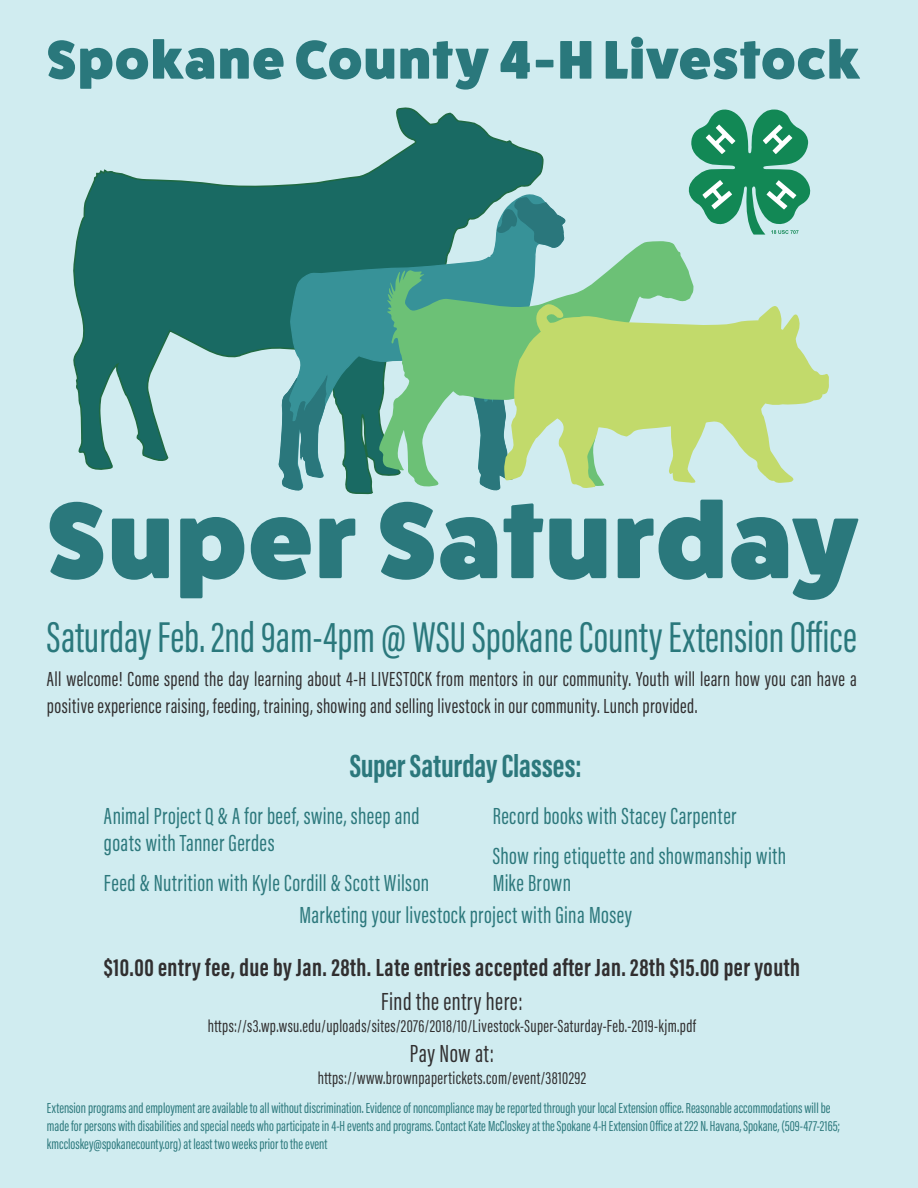
<style>
.page{position:relative;width:918px;height:1188px;background:#d0ecf0}
.page>*{position:absolute;margin:0;border:0;box-sizing:border-box;transform-origin:0 0}
.t1{font:800 108.3px "Fat Frank";letter-spacing:.02em;color:#2a787c}
.t2{font:800 54.45px "Fat Frank";letter-spacing:.025em;color:#2a787c}
.date_location{font:44.4px "Acumin Pro Extra Cond";color:#2a787c}
.body{font:700 33px "Acumin Pro Extra Cond";color:#2c787c}
.t3{font:700 25.5px "Acumin Pro Extra Cond";letter-spacing:.02em;color:#312f30}
.entries{font:25.5px "Acumin Pro Extra Cond";letter-spacing:.02em;color:#312f30}
.body-2{font:24px/27px "Acumin Pro Extra Cond";letter-spacing:.02em;color:#2c787c}
.body-3{font:21px/27px "Acumin Pro Extra Cond";letter-spacing:.015em;color:#312f30}
.entries-2{font:18px "Acumin Pro Extra Cond";letter-spacing:.02em;color:#312f30}
.t4{font:15px/18px "Acumin Pro Extra Cond";color:#2c787c}
</style>
<div class="page">
<svg style="left:73px;top:107px;width:471px;height:388px"></svg>
<svg style="left:277px;top:194px;width:267px;height:299px"></svg>
<svg style="left:496px;top:197px;width:70px;height:44px"></svg>
<svg style="left:473px;top:489px;width:42px;height:5px"></svg>
<svg style="left:278px;top:373px;width:51px;height:122px"></svg>
<svg style="left:377px;top:241px;width:317px;height:248px"></svg>
<svg style="left:504px;top:300px;width:325px;height:189px;fill:#c2da6b"></svg>
<svg style="left:688px;top:109px;width:123px;height:126px"></svg>
<p class="t2" style="left:47px;top:29px;width:815px">Spokane County 4-H Livestock</p>
<p class="t1" style="left:47px;top:480px;width:812px">Super Saturday</p>
<p class="date_location" style="left:47px;top:610px;width:812px">Saturday Feb. 2nd 9am-4pm @ WSU Spokane County Extension Office</p>
<p class="body-3" style="left:47px;top:666px;width:811px">All welcome! Come spend the day learning about 4-H LIVESTOCK from mentors in our community. Youth will learn how you can have a positive experience raising, feeding, training, showing and selling livestock in our community. Lunch provided.</p>
<p class="body" style="left:350px;top:745px;width:234px">Super Saturday Classes:</p>
<p class="body-2" style="left:104px;top:802px;width:317px">Animal Project Q &amp; A for beef, swine, sheep and goats with Tanner Gerdes</p>
<p class="body-2" style="left:104px;top:870px;width:327px">Feed &amp; Nutrition with Kyle Cordill &amp; Scott Wilson</p>
<p class="body-2" style="left:493px;top:802px;width:245px">Record books with Stacey Carpenter</p>
<p class="body-2" style="left:493px;top:843px;width:295px">Show ring etiquette and showmanship with<br>Mike Brown</p>
<p class="body-2" style="left:300px;top:902px;width:334px">Marketing your livestock project with Gina Mosey</p>
<p class="t3" style="left:104px;top:952px;width:698px">$10.00 entry fee, due by Jan. 28th. Late entries accepted after Jan. 28th $15.00 per youth</p>
<p class="entries" style="left:381px;top:986px;width:143px">Find the entry here:</p>
<p class="entries-2" style="left:208px;top:1015px;width:490px">https://s3.wp.wsu.edu/uploads/sites/2076/2018/10/Livestock-Super-Saturday-Feb.-2019-kjm.pdf</p>
<p class="entries" style="left:410px;top:1038px;width:86px">Pay Now at:</p>
<p class="entries-2" style="left:318px;top:1067px;width:270px">https://www.brownpapertickets.com/event/3810292</p>
<p class="t4" style="left:47px;top:1099px;width:795px">Extension programs and employment are available to all without discrimination. Evidence of noncompliance may be reported through your local Extension office. Reasonable accommodations will be made for persons with disabilities and special needs who participate in 4-H events and programs. Contact Kate McCloskey at the Spokane 4-H Extension Office at 222 N. Havana, Spokane, (509-477-2165; kmccloskey@spokanecounty.org) at least two weeks prior to the event</p>
</div>
